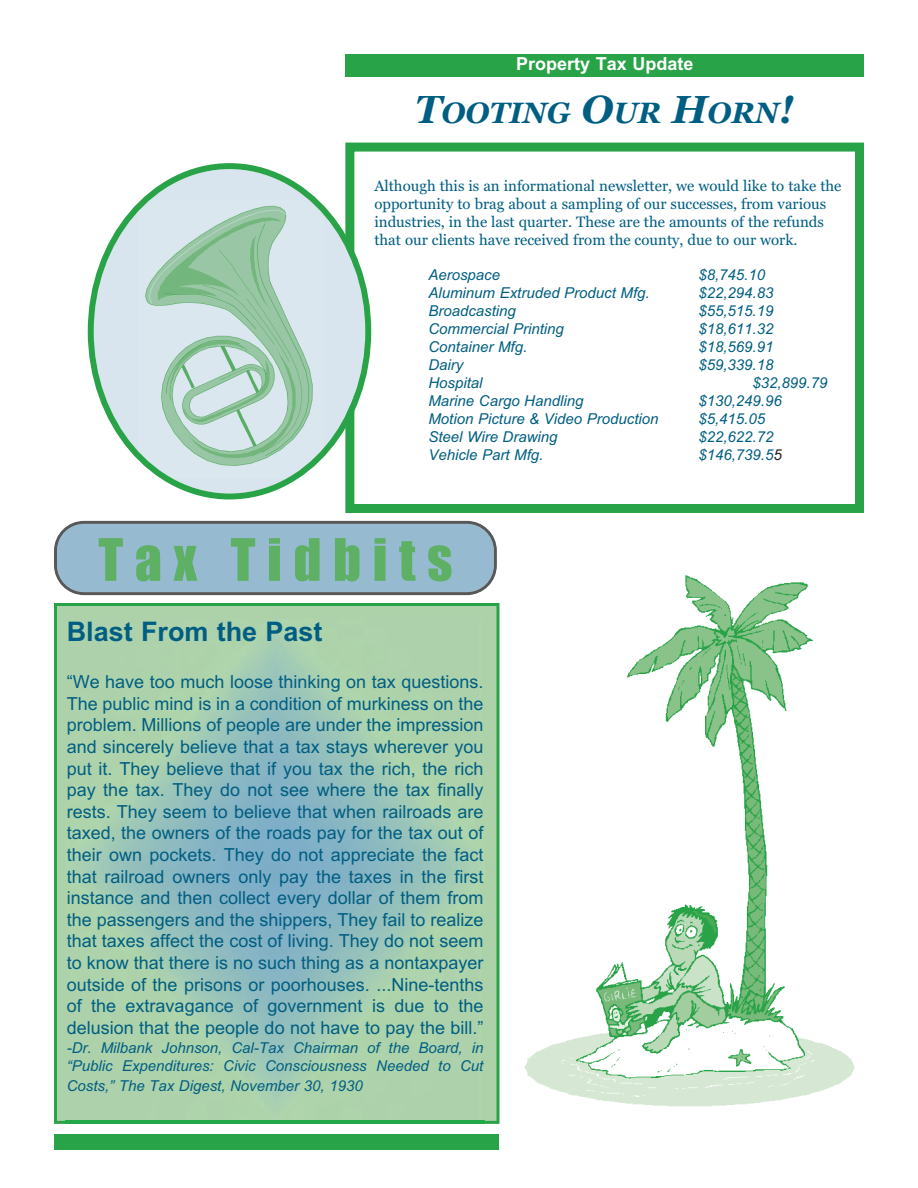
<style>
.page{position:relative;width:918px;height:1188px;background:#fff}
.page>*{position:absolute;margin:0;border:0;box-sizing:border-box;transform-origin:0 0}
.t1{font:54px "Impact";letter-spacing:.215em;color:#5eb064}
.t2{font:italic 700 29.25px "Georgia";color:#005e82}
.t3{font:700 27px "Arial";color:#005e82}
.t4{font:18px/21.6px "Arial";color:#005e82;text-align:justify}
.t5{font:700 18px "Arial";color:#fff}
.t6{font:italic 15px/18px "Arial";color:#005e82}
.t7{font:15px/18px "Georgia";color:#005e82}
.s1{font-size:39px}
.s2{color:#231f20}
</style>
<div class="page">
<div style="left:345px;top:143px;width:519px;height:370px;border:9px solid #29a347"></div>
<div style="left:54px;top:1134px;width:445px;height:16px;background:#29a347"></div>
<div style="left:346px;top:54px;width:518px;height:23px;background:#29a347"></div>
<svg style="left:54px;top:521px;width:443px;height:74px;background:#93b4c7"></svg>
<svg style="left:88px;top:163px;width:283px;height:337px"></svg>
<img style="left:525px;top:576px;width:329px;height:530px">
<div style="left:57px;top:606px;width:439px;height:515px;background:#add2aa"></div>
<div style="left:54px;top:603px;width:446px;height:521px;border:3px solid #29a347"></div>
<img style="left:65px;top:644px;width:420px;height:480px">
<p class="t5" style="left:516px;top:53px;width:179px">Property Tax Update</p>
<h2 class="t2" style="left:415px;top:96px;width:381px"><span class="s1">T</span>OOTING <span class="s1">O</span>UR <span class="s1">H</span>ORN<span class="s1">!</span></h2>
<p class="t7" style="left:374px;top:176px;width:469px">Although this is an informational newsletter, we would like to take the opportunity to brag about a sampling of our successes, from various industries, in the last quarter. These are the amounts of the refunds that our clients have received from the county, due to our work.</p>
<p class="t6" style="left:428px;top:266px;width:73px">Aerospace</p>
<p class="t6" style="left:698px;top:266px;width:68px">$8,745.10</p>
<p class="t6" style="left:428px;top:284px;width:223px">Aluminum Extruded Product Mfg.</p>
<p class="t6" style="left:698px;top:284px;width:77px">$22,294.83</p>
<p class="t6" style="left:428px;top:302px;width:89px">Broadcasting</p>
<p class="t6" style="left:698px;top:302px;width:77px">$55,515.19</p>
<p class="t6" style="left:428px;top:320px;width:137px">Commercial Printing</p>
<p class="t6" style="left:698px;top:320px;width:77px">$18,611.32</p>
<p class="t6" style="left:428px;top:338px;width:100px">Container Mfg.</p>
<p class="t6" style="left:698px;top:338px;width:77px">$18,569.91</p>
<p class="t6" style="left:428px;top:356px;width:36px">Dairy</p>
<p class="t6" style="left:698px;top:356px;width:77px">$59,339.18</p>
<p class="t6" style="left:428px;top:374px;width:56px">Hospital</p>
<p class="t6" style="left:752px;top:374px;width:77px">$32,899.79</p>
<p class="t6" style="left:428px;top:392px;width:157px">Marine Cargo Handling</p>
<p class="t6" style="left:698px;top:392px;width:85px">$130,249.96</p>
<p class="t6" style="left:428px;top:410px;width:232px">Motion Picture &amp; Video Production</p>
<p class="t6" style="left:698px;top:410px;width:68px">$5,415.05</p>
<p class="t6" style="left:428px;top:428px;width:131px">Steel Wire Drawing</p>
<p class="t6" style="left:698px;top:428px;width:77px">$22,622.72</p>
<p class="t6" style="left:428px;top:446px;width:117px">Vehicle Part Mfg.</p>
<p class="t6" style="left:698px;top:446px;width:85px">$146,739.5<span class="s2">5</span></p>
<h1 class="t1" style="left:98px;top:531px;width:356px">Tax Tidbits</h1>
<h3 class="t3" style="left:67px;top:616px;width:257px">Blast From the Past</h3>
<p class="t4" style="left:67px;top:671px;width:418px">“We have too much loose thinking on tax questions.<br>The public mind is in a condition of murkiness on the problem. Millions of people are under the impression and sincerely believe that a tax stays wherever you put it. They believe that if you tax the rich, the rich pay the tax. They do not see where the tax finally rests. They seem to believe that when railroads are taxed, the owners of the roads pay for the tax out of their own pockets. They do not appreciate the fact that railroad owners only pay the taxes in the first instance and then collect every dollar of them from the passengers and the shippers, They fail to realize that taxes affect the cost of living. They do not seem to know that there is no such thing as a nontaxpayer outside of the prisons or poorhouses. ...Nine-tenths of the extravagance of government is due to the delusion that the people do not have to pay the bill.”</p>
<p class="t6" style="left:67px;top:1039px;width:418px">-Dr. Milbank Johnson, Cal-Tax Chairman of the Board, in “Public Expenditures: Civic Consciousness Needed to Cut</p>
<p class="t6" style="left:67px;top:1077px;width:297px">Costs,” The Tax Digest, November 30, 1930</p>
</div>
